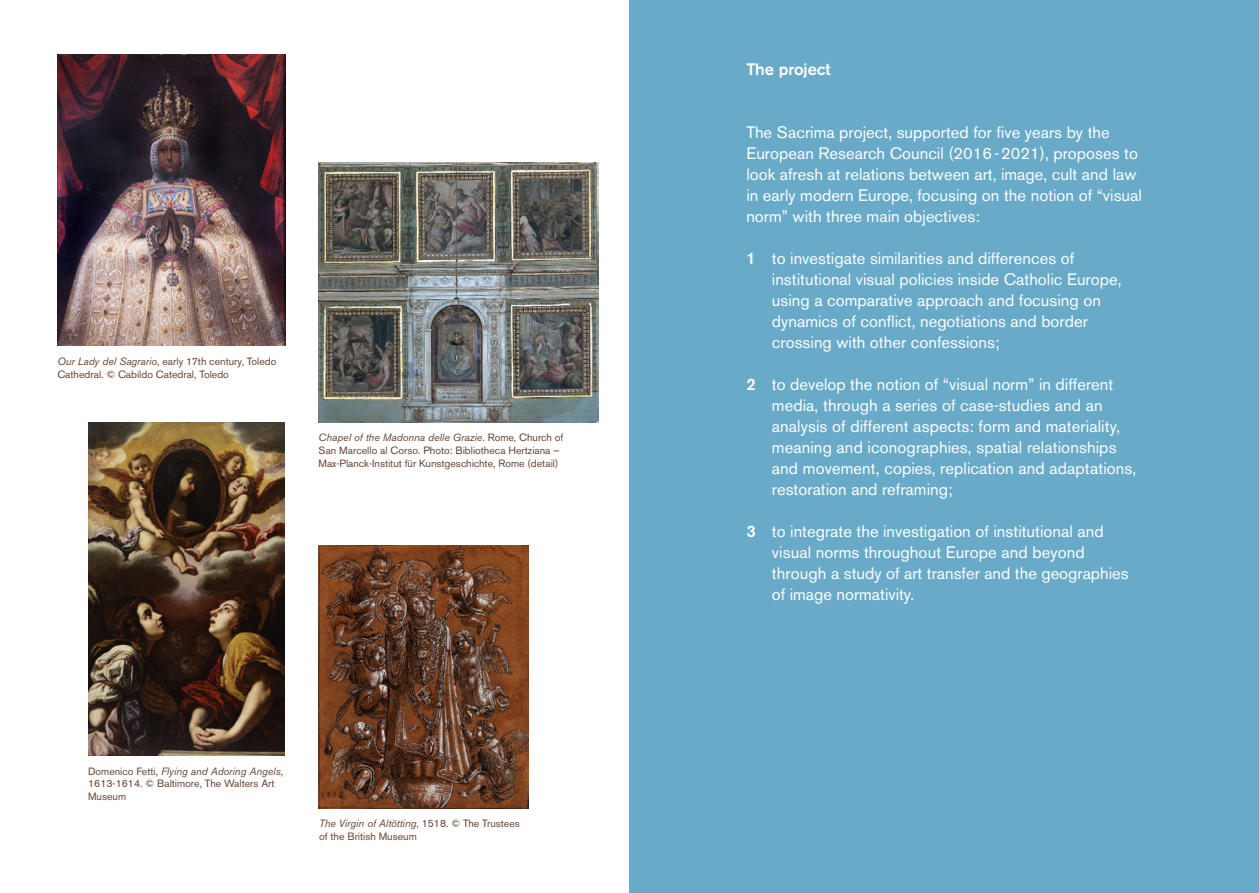
<style>
.page{position:relative;width:1259px;height:893px;background:#fff}
.page>*{position:absolute;margin:0;border:0;box-sizing:border-box;transform-origin:0 0}
.t1{font:16.5px/21px "Akzidenz Grotesk BE";color:#fff}
.t2{font:500 16.5px "Akzidenz Grotesk BE";color:#fff}
.t3{font:10.5px/12.8px "Akzidenz Grotesk BE";color:#664434}
.s1{font-style:italic}
.s2{font-weight:500}
</style>
<div class="page">
<img style="left:88px;top:423px;width:196px;height:333px">
<img style="left:57px;top:54px;width:228px;height:292px">
<img style="left:318px;top:546px;width:211px;height:262px">
<img style="left:318px;top:162px;width:281px;height:261px">
<div style="left:629px;top:0;width:630px;height:893px;background:#68aac8"></div>
<p class="t3" style="left:57px;top:354px;width:221px;line-height:13.5px"><span class="s1">Our Lady del Sagrario</span>, early 17th century, Toledo<br>Cathedral. © Cabildo Catedral, Toledo</p>
<p class="t3" style="left:318px;top:431px;width:246px"><span class="s1">Chapel of the Madonna delle Grazie</span>. Rome, Church of<br>San Marcello al Corso. Photo: Bibliotheca Hertziana –<br>Max-Planck-Institut für Kunstgeschichte, Rome (detail)</p>
<p class="t3" style="left:88px;top:765px;width:196px">Domenico Fetti, <span class="s1">Flying and Adoring Angels</span>,<br>1613-1614. © Baltimore, The Walters Art<br>Museum</p>
<p class="t3" style="left:319px;top:817px;width:202px"><span class="s1">The Virgin of Altötting</span>, 1518. © The Trustees of the British Museum</p>
<p class="t2" style="left:746px;top:59px;width:86px">The project</p>
<p class="t1" style="left:746px;top:122px;width:397px">The Sacrima project, supported for five years by the European Research Council (2016-2021), proposes to look afresh at relations between art, image, cult and law in early modern Europe, focusing on the notion of “visual norm” with three main objectives:</p>
<p class="t1" style="left:772px;top:248px;width:351px;text-indent:-26px"><span class="s2">1</span> to investigate similarities and differences of institutional visual policies inside Catholic Europe, using a comparative approach and focusing on dynamics of conflict, negotiations and border crossing with other confessions;</p>
<p class="t1" style="left:772px;top:374px;width:366px;text-indent:-26px"><span class="s2">2</span> to develop the notion of “visual norm” in different media, through a series of case-studies and an analysis of different aspects: form and materiality, meaning and iconographies, spatial relationships and movement, copies, replication and adaptations, restoration and reframing;</p>
<p class="t1" style="left:772px;top:521px;width:358px;text-indent:-26px"><span class="s2">3</span> to integrate the investigation of institutional and visual norms throughout Europe and beyond through a study of art transfer and the geographies of image normativity.</p>
</div>
